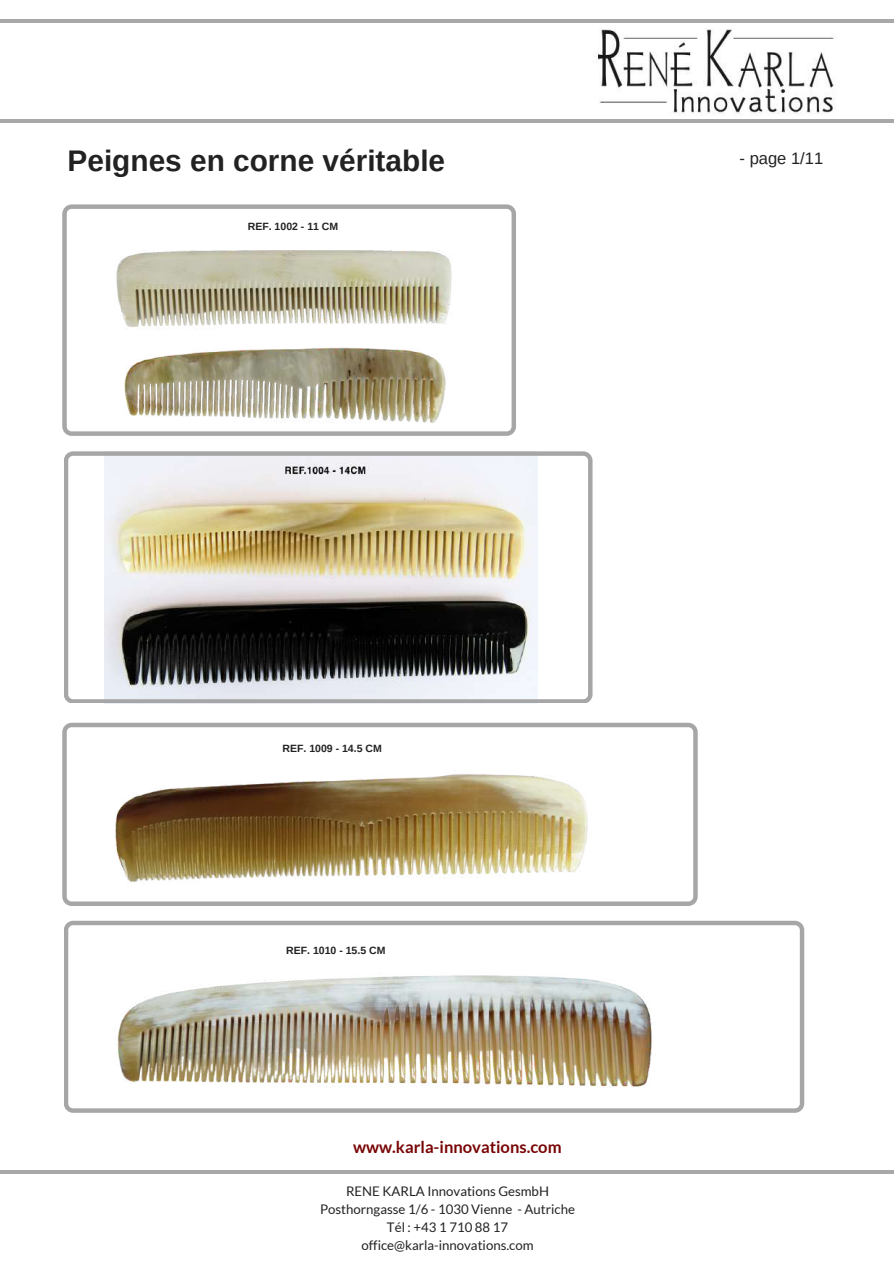
<style>
.page{position:relative;width:894px;height:1264px;background:#fff}
.page>*{position:absolute;margin:0;border:0;box-sizing:border-box;transform-origin:0 0}
.t1{font:700 29.85px "Arimo";color:#222}
.t2{font:700 16.5px "Lato";color:#780404}
.t3{font:16.5px "Arimo";color:#222}
.t4{font:13.2px/18px "Lato";color:#222;text-align:center}
.t5{font:700 10.5px "Arimo";color:#222}
</style>
<div class="page">
<img style="left:536px;top:22px;width:357px;height:101px">
<hr style="left:0;top:19px;width:893px;height:3px;background:#a8a8a8">
<hr style="left:0;top:119px;width:893px;height:3px;background:#a8a8a8">
<hr style="left:0;top:1170px;width:893px;height:3px;background:#a8a8a8">
<svg style="left:62px;top:204px;width:454px;height:232px"></svg>
<img style="left:64px;top:451px;width:528px;height:252px">
<svg style="left:62px;top:722px;width:635px;height:184px"></svg>
<img style="left:64px;top:920px;width:740px;height:192px">
<h1 class="t1" style="left:68px;top:144px;width:379px">Peignes en corne véritable</h1>
<p class="t3" style="left:739px;top:149px;width:85px">- page 1/11</p>
<p class="t5" style="left:248px;top:221px;width:92px">REF. 1002 - 11 CM</p>
<p class="t5" style="left:282px;top:742px;width:101px">REF. 1009 - 14.5 CM</p>
<p class="t5" style="left:286px;top:944px;width:101px">REF. 1010 - 15.5 CM</p>
<p class="t2" style="left:353px;top:1136px;width:210px">www.karla-innovations.com</p>
<p class="t4" style="left:320px;top:1181px;width:256px">RENE KARLA Innovations GesmbH<br>Posthorngasse 1/6 - 1030 Vienne - Autriche<br>Tél : +43 1 710 88 17 office@karla-innovations.com</p>
</div>
